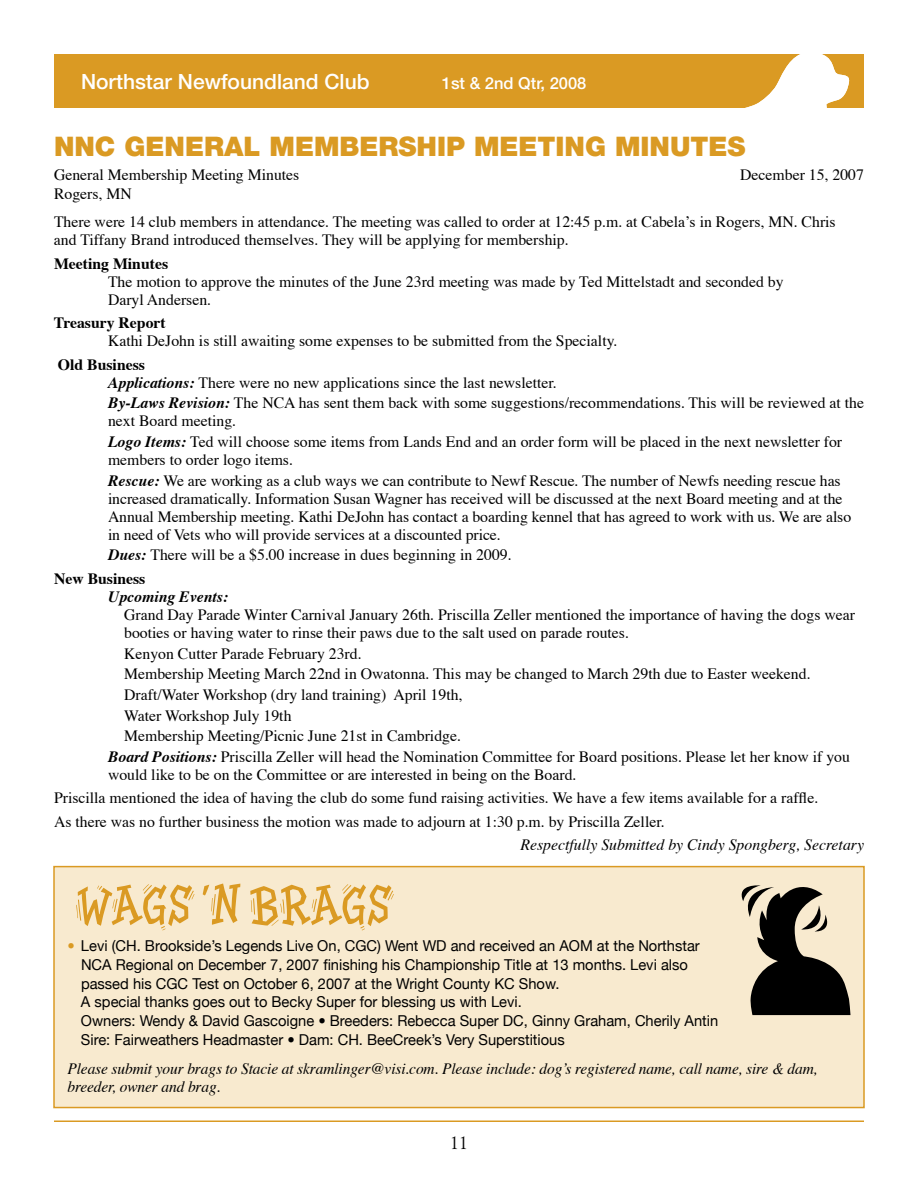
<style>
.page{position:relative;width:918px;height:1188px;background:#fff}
.page>*{position:absolute;margin:0;border:0;box-sizing:border-box;transform-origin:0 0}
.t1{font:60px "Tremor ITC";color:#da9a23}
.t2{font:900 27px "Helvetica Neue";color:#da9a23}
.t3{font:500 21px "Helvetica Neue";color:#fff}
.t4{font:18px "Goudy";color:#000}
.t5{font:500 16.5px "Helvetica Neue";color:#fff}
.t6{font:15.75px/18px "Times";color:#000}
.t7{font:italic 15.75px/18px "Times";letter-spacing:-.01em;color:#000}
.t8{font:700 15.75px "Times";color:#000}
.t9{font:italic 700 15.75px "Times";color:#000}
.t10{font:15px/18.8px "Helvetica Neue";color:#000}
.s1{font-weight:700}
.s2{font-weight:700;font-style:italic}
.s3{color:#da9a23}
</style>
<div class="page">
<svg style="left:54px;top:54px;width:810px;height:54px;background:#dca133"></svg>
<hr style="left:54px;top:1120px;width:810px;height:2px;background:#da9a23">
<div style="left:54px;top:867px;width:810px;height:241px;background:#f8eacf"></div>
<div style="left:53px;top:866px;width:812px;height:242px;border:2px solid #da9a23"></div>
<svg style="left:742px;top:885px;width:108px;height:130px"></svg>
<h3 class="t3" style="left:81px;top:69px;width:290px">Northstar Newfoundland Club</h3>
<p class="t5" style="left:442px;top:73px;width:146px">1st &amp; 2nd Qtr, 2008</p>
<h2 class="t2" style="left:54px;top:130px;width:693px">NNC GENERAL MEMBERSHIP MEETING MINUTES</h2>
<p class="t6" style="left:54px;top:167px;width:247px">General Membership Meeting Minutes</p>
<p class="t6" style="left:740px;top:167px;width:125px">December 15, 2007</p>
<p class="t6" style="left:54px;top:180px;width:783px;line-height:28.8px">Rogers, MN<br>There were 14 club members in attendance. The meeting was called to order at 12:45 p.m. at Cabelaʼs in Rogers, MN. Chris</p>
<p class="t6" style="left:54px;top:232px;width:516px">and Tiffany Brand introduced themselves. They will be applying for membership.</p>
<p class="t8" style="left:54px;top:253px;width:116px">Meeting Minutes</p>
<p class="t6" style="left:108px;top:273px;width:677px">The motion to approve the minutes of the June 23rd meeting was made by Ted Mittelstadt and seconded by<br>Daryl Andersen.</p>
<p class="t8" style="left:54px;top:312px;width:113px">Treasury Report</p>
<p class="t6" style="left:108px;top:333px;width:511px">Kathi DeJohn is still awaiting some expenses to be submitted from the Specialty.</p>
<p class="t6" style="left:108px;top:356px;width:450px;text-indent:-50px"><span class="s1">Old Business<br></span><span class="s2">Applications:</span> There were no new applications since the last newsletter.</p>
<p class="t6" style="left:108px;top:395px;width:758px"><span class="s2">By-Laws Revision:</span> The NCA has sent them back with some suggestions/recommendations. This will be reviewed at the next Board meeting.</p>
<p class="t6" style="left:108px;top:434px;width:736px"><span class="s2">Logo Items:</span> Ted will choose some items from Lands End and an order form will be placed in the next newsletter for members to order logo items.</p>
<p class="t6" style="left:108px;top:472px;width:745px"><span class="s2">Rescue:</span> We are working as a club ways we can contribute to Newf Rescue. The number of Newfs needing rescue has increased dramatically. Information Susan Wagner has received will be discussed at the next Board meeting and at the Annual Membership meeting. Kathi DeJohn has contact a boarding kennel that has agreed to work with us. We are also in need of Vets who will provide services at a discounted price.</p>
<p class="t6" style="left:54px;top:544px;width:459px;line-height:23.4px;text-indent:54px"><span class="s2">Dues:</span> There will be a $5.00 increase in dues beginning in 2009.<br><span class="s1">New Business</span></p>
<p class="t9" style="left:108px;top:586px;width:122px">Upcoming Events:</p>
<p class="t6" style="left:124px;top:606px;width:732px">Grand Day Parade Winter Carnival January 26th. Priscilla Zeller mentioned the importance of having the dogs wear booties or having water to rinse their paws due to the salt used on parade routes.</p>
<p class="t6" style="left:124px;top:645px;width:239px">Kenyon Cutter Parade February 23rd.</p>
<p class="t6" style="left:124px;top:666px;width:688px">Membership Meeting March 22nd in Owatonna. This may be changed to March 29th due to Easter weekend.</p>
<p class="t6" style="left:124px;top:687px;width:340px">Draft/Water Workshop (dry land training) April 19th,</p>
<p class="t6" style="left:124px;top:707px;width:169px">Water Workshop July 19th</p>
<p class="t6" style="left:124px;top:728px;width:338px">Membership Meeting/Picnic June 21st in Cambridge.</p>
<p class="t6" style="left:108px;top:749px;width:743px"><span class="s2">Board Positions:</span> Priscilla Zeller will head the Nomination Committee for Board positions. Please let her know if you</p>
<p class="t6" style="left:54px;top:764px;width:766px;line-height:23.4px;text-indent:54px">would like to be on the Committee or are interested in being on the Board.<br>Priscilla mentioned the idea of having the club do some fund raising activities. We have a few items available for a raffle.<br>As there was no further business the motion was made to adjourn at 1:30 p.m. by Priscilla Zeller.</p>
<p class="t7" style="left:520px;top:837px;width:345px">Respectfully Submitted by Cindy Spongberg, Secretary</p>
<h1 class="t1" style="left:77px;top:870px;width:317px">WAGS 'N BRAGS</h1>
<p class="t10" style="left:81px;top:936px;width:639px;text-indent:-13px"><span class="s3">•</span> Levi (CH. Brookside’s Legends Live On, CGC) Went WD and received an AOM at the Northstar NCA Regional on December 7, 2007 finishing his Championship Title at 13 months. Levi also passed his CGC Test on October 6, 2007 at the Wright County KC Show.<br>A special thanks goes out to Becky Super for blessing us with Levi.<br>Owners: Wendy &amp; David Gascoigne • Breeders: Rebecca Super DC, Ginny Graham, Cherily Antin Sire: Fairweathers Headmaster • Dam: CH. BeeCreek’s Very Superstitious</p>
<p class="t7" style="left:68px;top:1060px;width:752px">Please submit your brags to Stacie at skramlinger@visi.com. Please include: dogʼs registered name, call name, sire &amp; dam, breeder, owner and brag.</p>
<p class="t4" style="left:450px;top:1131px;width:19px">11</p>
</div>
